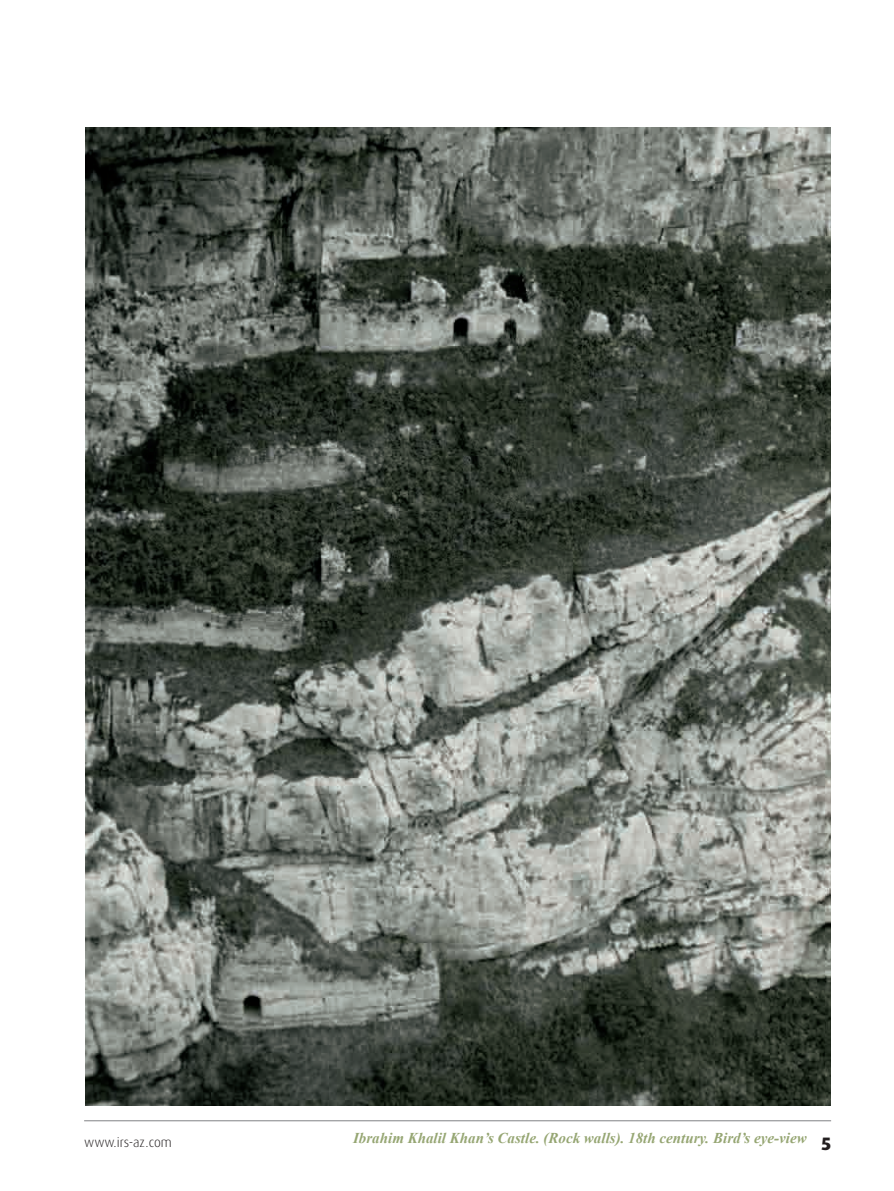
<style>
.page{position:relative;width:894px;height:1191px;background:#fff}
.page>*{position:absolute;margin:0;border:0;box-sizing:border-box;transform-origin:0 0}
.t1{font:800 18px "Dax Pro";color:#231f20}
.t2{font:italic 700 15px "Times New Roman";color:#96a673}
.t3{font:300 13.5px "Dax Pro";color:#231f20}
</style>
<div class="page">
<hr style="left:84px;top:1120px;width:746px;height:1px;background:#808285">
<img style="left:86px;top:128px;width:743px;height:978px">
<p class="t2" style="left:353px;top:1130px;width:455px">Ibrahim Khalil Khan’s Castle. (Rock walls). 18th century. Bird’s eye-view</p>
<p class="t3" style="left:84px;top:1136px;width:89px">www.irs-az.com</p>
<p class="t1" style="left:821px;top:1135px;width:11px">5</p>
</div>
